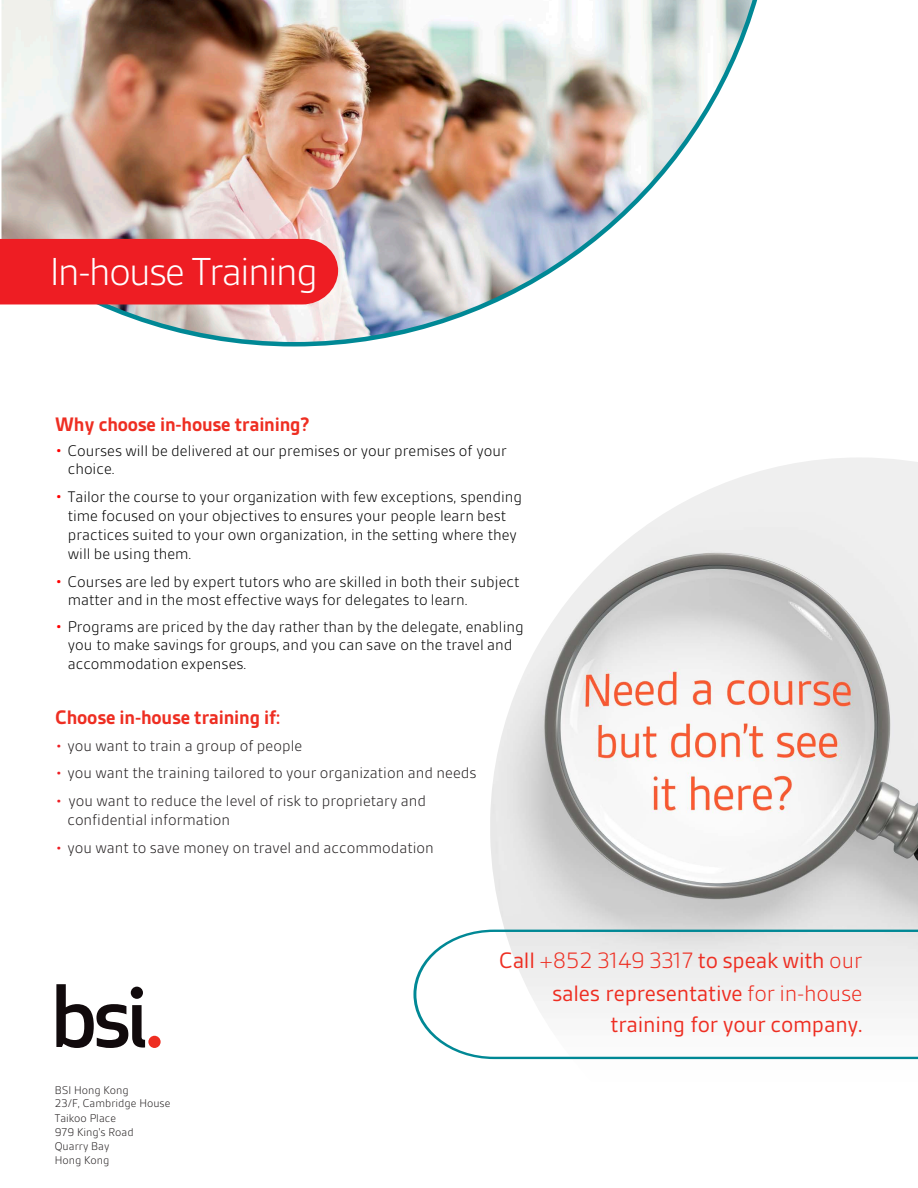
<style>
.page{position:relative;width:918px;height:1188px;background:#fff}
.page>*{position:absolute;margin:0;border:0;box-sizing:border-box;transform-origin:0 0}
.t1{font:300 42px "BSI Gesta";letter-spacing:-.045em;color:#fff}
.Subhd_1{font:24px/32.1px "BSI Gesta";letter-spacing:-.01em;color:#ee2e22;text-align:right}
.Subhd_1-2{font:700 21px "BSI Gesta";letter-spacing:-.01em;color:#ee2e22}
.Subhd_1-3{font:300 16.5px/19.4px "BSI Gesta";color:#000}
.IntroText{font:300 16.5px/19.8px "BSI Gesta";color:#231f20}
.t2{font:300 12px/14.1px "BSI Gesta";color:#231f20}
.s1{color:#f00}
.s2{font-size:15px;color:#ee1d23}
.s3{font-weight:300}
</style>
<div class="page">
<img style="left:490px;top:458px;width:428px;height:470px">
<img style="left:0;top:0;width:758px;height:347px">
<div style="left:0;top:239px;width:339px;height:65px;background:#ee1d23"></div>
<svg style="left:413px;top:928px;width:505px;height:132px"></svg>
<svg style="left:56px;top:984px;width:89px;height:64px"></svg>
<div style="left:148px;top:1036px;width:13px;height:12px;background:#ee2e22;border-radius:50%"></div>
<p class="t1" style="left:50px;top:250px;width:269px">In-house Training</p>
<p class="Subhd_1-2" style="left:55px;top:413px;width:256px">Why choose in-house training?</p>
<p class="Subhd_1-3" style="left:68px;top:442px;width:440px;line-height:18.3px;text-indent:-12px"><span class="s1">•</span> Courses will be delivered at our premises or your premises of your choice.</p>
<p class="Subhd_1-3" style="left:68px;top:487px;width:456px;text-indent:-12px"><span class="s1">•</span> Tailor the course to your organization with few exceptions, spending time focused on your objectives to ensures your people learn best practices suited to your own organization, in the setting where they will be using them.</p>
<p class="Subhd_1-3" style="left:68px;top:573px;width:453px;line-height:17.9px;text-indent:-12px"><span class="s1">•</span> Courses are led by expert tutors who are skilled in both their subject matter and in the most effective ways for delegates to learn.</p>
<p class="Subhd_1-3" style="left:68px;top:617px;width:457px;line-height:18.6px;text-indent:-12px"><span class="s1">•</span> Programs are priced by the day rather than by the delegate, enabling you to make savings for groups, and you can save on the travel and accommodation expenses.</p>
<p class="Subhd_1-2" style="left:55px;top:706px;width:227px">Choose in-house training if:</p>
<p class="IntroText" style="left:56px;top:736px;width:248px"><span class="s2">•</span> you want to train a group of people</p>
<p class="IntroText" style="left:56px;top:763px;width:422px"><span class="s2">•</span> you want the training tailored to your organization and needs</p>
<p class="IntroText" style="left:67px;top:791px;width:360px;text-indent:-11px"><span class="s2">•</span> you want to reduce the level of risk to proprietary and confidential information</p>
<p class="IntroText" style="left:56px;top:838px;width:379px"><span class="s2">•</span> you want to save money on travel and accommodation</p>
<p class="t2" style="left:55px;top:1083px;width:117px">BSI Hong Kong<br>23/F, Cambridge House<br>Taikoo Place<br>979 King's Road<br>Quarry Bay<br>Hong Kong</p>
<p class="Subhd_1" style="left:499px;top:944px;width:365px">Call <span class="s3">+852 3149 3317</span> to speak with <span class="s3">our </span>sales representative <span class="s3">for in-house </span>training for your company.</p>
</div>
